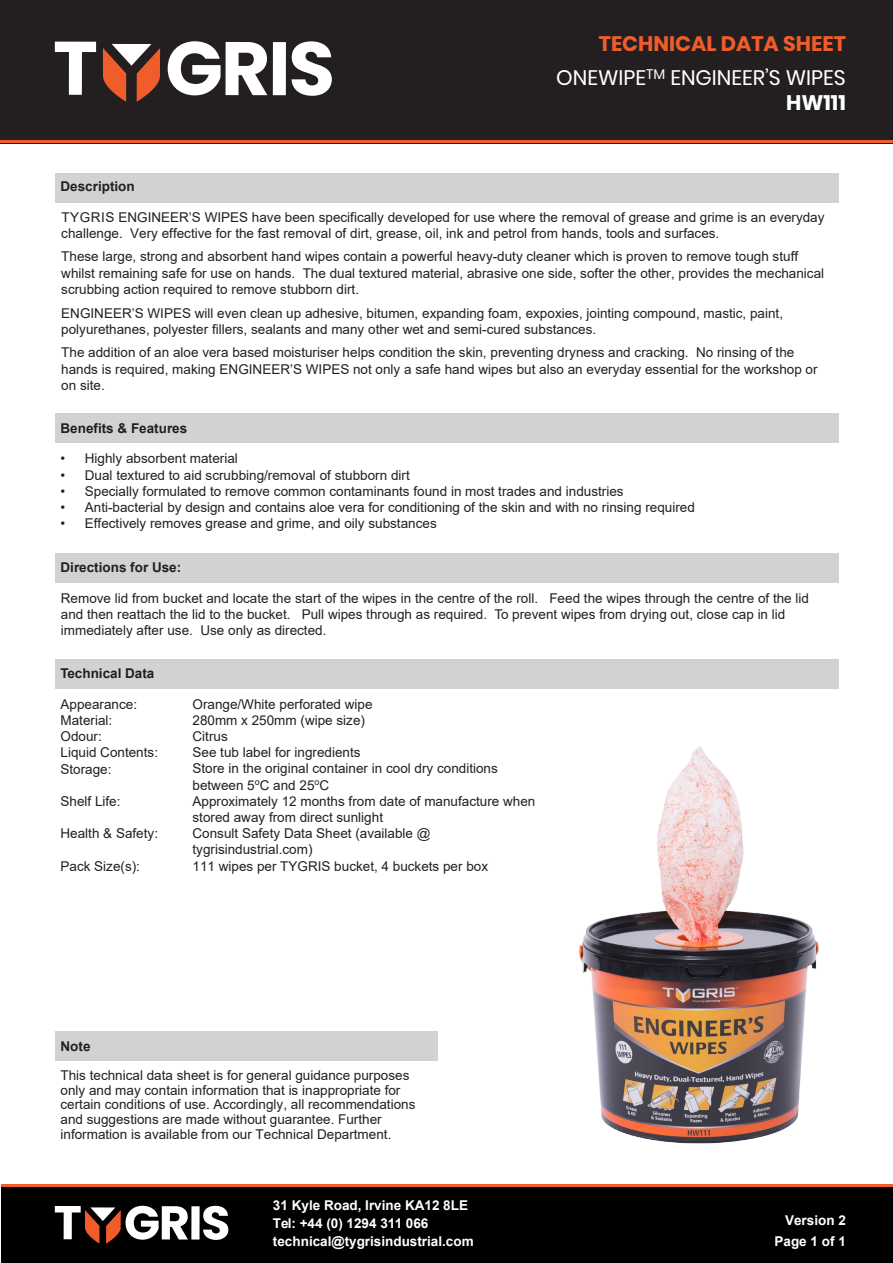
<style>
.page{position:relative;width:893px;height:1263px;background:#fff}
.page>*{position:absolute;margin:0;border:0;box-sizing:border-box;transform-origin:0 0}
.t1{font:21px/25.2px "Poppins";color:#fff;text-align:right}
.t2{font:700 21px "Poppins";color:#ef5d2a}
.Body{font:13.5px/16.2px "Arial";color:#231f20}
.Subhead{font:13.5px/16.2px "Arial";color:#231f20}
.t3{font:700 13.5px/18px "Arial";color:#fff}
.Heading{font:700 13.5px "Arial";color:#231f20}
.t4{font:700 13.5px/20.5px "Arial";color:#fff;text-align:right}
.s1{font-weight:700}
</style>
<div class="page">
<div style="left:55px;top:173px;width:784px;height:30px;background:#d1d2d4"></div>
<div style="left:0;top:0;width:893px;height:143px;background:#231f20"></div>
<div style="left:55px;top:413px;width:784px;height:30px;background:#d1d2d4"></div>
<div style="left:55px;top:553px;width:784px;height:29px;background:#d1d2d4"></div>
<div style="left:55px;top:659px;width:784px;height:30px;background:#d1d2d4"></div>
<img style="left:579px;top:746px;width:240px;height:398px">
<hr style="left:0;top:140px;width:893px;height:3px;background:#ef5d2a">
<svg style="left:55px;top:42px;width:41px;height:53px"></svg>
<svg style="left:168px;top:41px;width:99px;height:54px"></svg>
<div style="left:273px;top:42px;width:13px;height:53px;background:#fff"></div>
<svg style="left:292px;top:41px;width:40px;height:55px"></svg>
<svg style="left:103px;top:44px;width:57px;height:58px"></svg>
<div style="left:1px;top:1186px;width:892px;height:77px;background:#000001"></div>
<hr style="left:1px;top:1184px;width:892px;height:2px;background:#ef5d2a">
<div style="left:191px;top:1206px;width:9px;height:33px;background:#fff"></div>
<svg style="left:203px;top:1206px;width:25px;height:34px"></svg>
<svg style="left:55px;top:1206px;width:133px;height:38px"></svg>
<div style="left:55px;top:1031px;width:382px;height:30px;background:#d1d2d4"></div>
<h1 class="t2" style="left:599px;top:31px;width:249px">TECHNICAL DATA SHEET</h1>
<h1 class="t1" style="left:556px;top:65px;width:291px">ONEWIPE<sup>TM</sup> ENGINEER’S WIPES<br><span class="s1">HW111</span></h1>
<p class="Heading" style="left:61px;top:177px;width:76px">Description</p>
<p class="Subhead" style="left:61px;top:209px;width:765px">TYGRIS ENGINEER’S WIPES have been specifically developed for use where the removal of grease and grime is an everyday challenge. Very effective for the fast removal of dirt, grease, oil, ink and petrol from hands, tools and surfaces.</p>
<p class="Subhead" style="left:61px;top:248px;width:764px">These large, strong and absorbent hand wipes contain a powerful heavy-duty cleaner which is proven to remove tough stuff whilst remaining safe for use on hands. The dual textured material, abrasive one side, softer the other, provides the mechanical scrubbing action required to remove stubborn dirt.</p>
<p class="Subhead" style="left:61px;top:305px;width:723px">ENGINEER’S WIPES will even clean up adhesive, bitumen, expanding foam, expoxies, jointing compound, mastic, paint, polyurethanes, polyester fillers, sealants and many other wet and semi-cured substances.</p>
<p class="Subhead" style="left:61px;top:344px;width:758px">The addition of an aloe vera based moisturiser helps condition the skin, preventing dryness and cracking. No rinsing of the hands is required, making ENGINEER’S WIPES not only a safe hand wipes but also an everyday essential for the workshop or on site.</p>
<p class="Heading" style="left:61px;top:419px;width:128px">Benefits &amp; Features</p>
<p class="Body" style="left:61px;top:450px;width:179px">• Highly absorbent material</p>
<p class="Body" style="left:61px;top:467px;width:351px">• Dual textured to aid scrubbing/removal of stubborn dirt</p>
<p class="Body" style="left:61px;top:483px;width:565px">• Specially formulated to remove common contaminants found in most trades and industries</p>
<p class="Body" style="left:61px;top:499px;width:636px">• Anti-bacterial by design and contains aloe vera for conditioning of the skin and with no rinsing required</p>
<p class="Body" style="left:61px;top:515px;width:378px">• Effectively removes grease and grime, and oily substances</p>
<p class="Heading" style="left:61px;top:558px;width:122px">Directions for Use:</p>
<p class="Body" style="left:61px;top:590px;width:750px">Remove lid from bucket and locate the start of the wipes in the centre of the roll. Feed the wipes through the centre of the lid and then reattach the lid to the bucket. Pull wipes through as required. To prevent wipes from drying out, close cap in lid immediately after use. Use only as directed.</p>
<p class="Heading" style="left:61px;top:664px;width:95px">Technical Data</p>
<p class="Body" style="left:61px;top:696px;width:99px">Appearance:<br>Material:<br>Odour:<br>Liquid Contents:<br>Storage:</p>
<p class="Body" style="left:61px;top:793px;width:62px">Shelf Life:</p>
<p class="Body" style="left:61px;top:825px;width:99px">Health &amp; Safety:</p>
<p class="Body" style="left:61px;top:858px;width:81px">Pack Size(s):</p>
<p class="Body" style="left:192px;top:696px;width:344px">Orange/White perforated wipe<br>280mm x 250mm (wipe size)<br>Citrus<br>See tub label for ingredients<br>Store in the original container in cool dry conditions between 5<sup>o</sup>C and 25<sup>o</sup>C<br>Approximately 12 months from date of manufacture when stored away from direct sunlight<br>Consult Safety Data Sheet (available @ tygrisindustrial.com)<br>111 wipes per TYGRIS bucket, 4 buckets per box</p>
<p class="Heading" style="left:61px;top:1037px;width:31px">Note</p>
<p class="Body" style="left:61px;top:1067px;width:356px;line-height:14.9px">This technical data sheet is for general guidance purposes only and may contain information that is inappropriate for certain conditions of use. Accordingly, all recommendations and suggestions are made without guarantee. Further information is available from our Technical Department.</p>
<p class="t3" style="left:273px;top:1197px;width:202px">31 Kyle Road, Irvine KA12 8LE<br>Tel: +44 (0) 1294 311 066 technical@tygrisindustrial.com</p>
<p class="t4" style="left:774px;top:1210px;width:73px">Version 2<br>Page 1 of 1</p>
</div>
